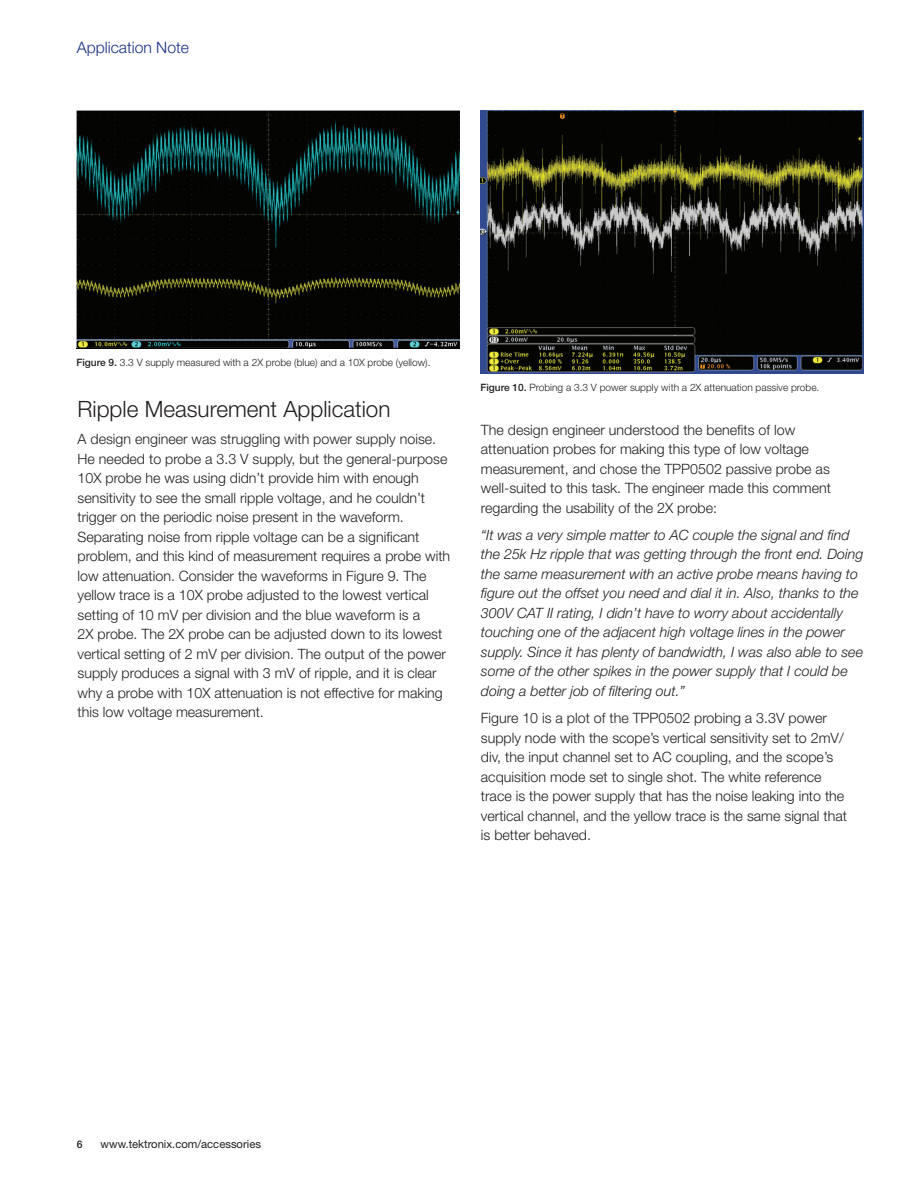
<style>
.page{position:relative;width:918px;height:1188px;background:#fff}
.page>*{position:absolute;margin:0;border:0;box-sizing:border-box;transform-origin:0 0}
.Heading_1{font:300 22.5px "Helvetica Neue";color:#231f20}
.t1{font:300 15.75px "Helvetica Neue";color:#183181}
.Body_-_regular{font:300 14.25px/19.5px "Helvetica Neue";color:#231f20}
.Body_-_regular-2{font:italic 300 14.25px/19.5px "Helvetica Neue";color:#231f20}
.t2{font:11.25px "Helvetica Neue";color:#231f20}
.t3{font:500 10.5px "Helvetica Neue";color:#231f20}
.t4{font:300 10.2px "Helvetica Neue";color:#231f20}
.s1{font-weight:500}
</style>
<div class="page">
<img style="left:77px;top:111px;width:383px;height:238px">
<img style="left:480px;top:110px;width:384px;height:264px">
<p class="t1" style="left:77px;top:37px;width:114px">Application Note</p>
<p class="t4" style="left:77px;top:356px;width:355px"><span class="s1">Figure 9.</span> 3.3 V supply measured with a 2X probe (blue) and a 10X probe (yellow).</p>
<p class="t4" style="left:480px;top:381px;width:340px"><span class="s1">Figure 10.</span> Probing a 3.3 V power supply with a 2X attenuation passive probe.</p>
<p class="Heading_1" style="left:78px;top:396px;width:314px">Ripple Measurement Application</p>
<p class="Body_-_regular" style="left:78px;top:429px;width:374px">A design engineer was struggling with power supply noise.<br>He needed to probe a 3.3 V supply, but the general-purpose 10X probe he was using didn’t provide him with enough sensitivity to see the small ripple voltage, and he couldn’t trigger on the periodic noise present in the waveform.<br>Separating noise from ripple voltage can be a significant problem, and this kind of measurement requires a probe with low attenuation. Consider the waveforms in Figure 9. The yellow trace is a 10X probe adjusted to the lowest vertical setting of 10 mV per division and the blue waveform is a<br>2X probe. The 2X probe can be adjusted down to its lowest vertical setting of 2 mV per division. The output of the power supply produces a signal with 3 mV of ripple, and it is clear why a probe with 10X attenuation is not effective for making this low voltage measurement.</p>
<p class="Body_-_regular" style="left:481px;top:420px;width:352px">The design engineer understood the benefits of low attenuation probes for making this type of low voltage measurement, and chose the TPP0502 passive probe as well-suited to this task. The engineer made this comment regarding the usability of the 2X probe:</p>
<p class="Body_-_regular-2" style="left:481px;top:525px;width:384px">“It was a very simple matter to AC couple the signal and find the 25k Hz ripple that was getting through the front end. Doing the same measurement with an active probe means having to figure out the offset you need and dial it in. Also, thanks to the 300V CAT II rating, I didn’t have to worry about accidentally touching one of the adjacent high voltage lines in the power supply. Since it has plenty of bandwidth, I was also able to see some of the other spikes in the power supply that I could be doing a better job of filtering out.”</p>
<p class="Body_-_regular" style="left:481px;top:708px;width:368px">Figure 10 is a plot of the TPP0502 probing a 3.3V power supply node with the scope’s vertical sensitivity set to 2mV/ div, the input channel set to AC coupling, and the scope’s acquisition mode set to single shot. The white reference trace is the power supply that has the noise leaking into the vertical channel, and the yellow trace is the same signal that is better behaved.</p>
<p class="t3" style="left:77px;top:1138px;width:7px">6</p>
<p class="t2" style="left:101px;top:1138px;width:162px">www.tektronix.com/accessories</p>
</div>
